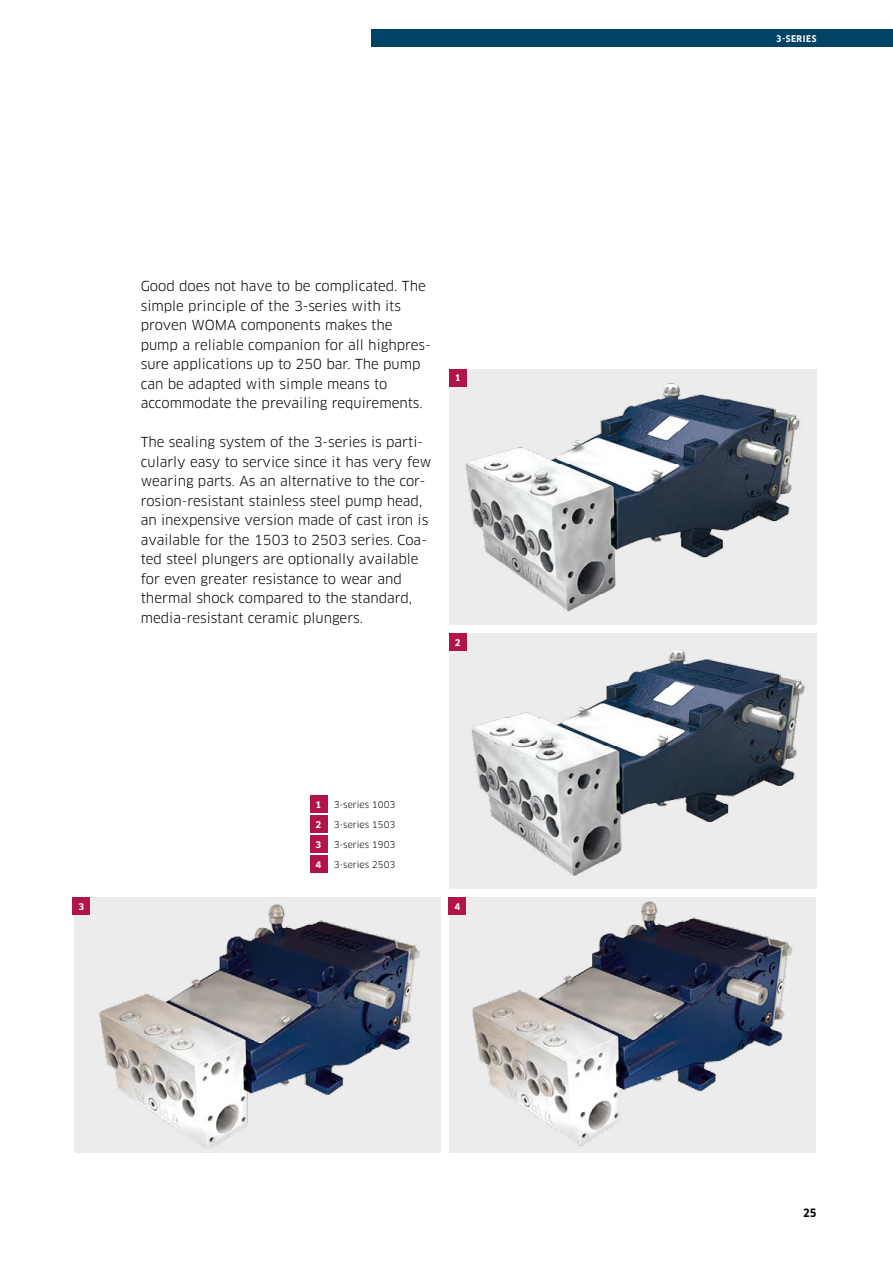
<style>
.page{position:relative;width:893px;height:1263px;background:#fff}
.page>*{position:absolute;margin:0;border:0;box-sizing:border-box;transform-origin:0 0}
.t1{font:13.5px/19.5px "Clan Pro";color:#000}
.t2{font:700 11.25px "Clan Pro Narr";color:#000}
.t3{font:9px/19.8px "Clan Pro";color:#000;text-align:justify}
.t4{font:700 9px "Clan Pro Narr";letter-spacing:.06em;color:#fff}
.t5{font:700 9px "Clan Pro";color:#fff}
</style>
<div class="page">
<div style="left:372px;top:30px;width:521px;height:17px;background:#004366"></div>
<img style="left:449px;top:897px;width:367px;height:256px">
<div style="left:449px;top:897px;width:17px;height:18px;background:#b11449"></div>
<div style="left:449px;top:633px;width:367px;height:256px;background:#ededed"></div>
<img style="left:471px;top:649px;width:334px;height:227px">
<div style="left:449px;top:633px;width:18px;height:18px;background:#b11449"></div>
<img style="left:74px;top:897px;width:367px;height:256px">
<div style="left:73px;top:897px;width:17px;height:18px;background:#b11449"></div>
<div style="left:449px;top:369px;width:367px;height:256px;background:#ededed"></div>
<img style="left:465px;top:383px;width:335px;height:229px">
<div style="left:449px;top:369px;width:18px;height:18px;background:#b11449"></div>
<div style="left:310px;top:796px;width:17px;height:17px;background:#b11449"></div>
<div style="left:310px;top:835px;width:17px;height:18px;background:#b11449"></div>
<div style="left:310px;top:815px;width:17px;height:18px;background:#b11449"></div>
<div style="left:310px;top:855px;width:17px;height:18px;background:#b11449"></div>
<p class="t1" style="left:141px;top:276px;width:292px">Good does not have to be complicated. The simple principle of the 3-series with its proven WOMA components makes the pump a reliable companion for all highpres&shy;sure applications up to 250 bar. The pump can be adapted with simple means to accommodate the prevailing requirements.</p>
<p class="t1" style="left:141px;top:432px;width:292px">The sealing system of the 3-series is parti&shy;cularly easy to service since it has very few wearing parts. As an alternative to the cor&shy;rosion-resistant stainless steel pump head, an inexpensive version made of cast iron is available for the 1503 to 2503 series. Coa&shy;ted steel plungers are optionally available for even greater resistance to wear and thermal shock compared to the standard, media-resistant ceramic plungers.</p>
<p class="t5" style="left:455px;top:373px;width:7px">1</p>
<p class="t5" style="left:455px;top:637px;width:7px">2</p>
<p class="t5" style="left:79px;top:901px;width:7px">3</p>
<p class="t5" style="left:316px;top:799px;width:7px">1</p>
<p class="t5" style="left:316px;top:839px;width:7px">3</p>
<p class="t5" style="left:316px;top:819px;width:7px">2</p>
<p class="t5" style="left:316px;top:859px;width:7px">4</p>
<p class="t3" style="left:334px;top:795px;width:63px">3-series 1003<br>3-series 1503<br>3-series 1903<br>3-series 2503</p>
<p class="t5" style="left:454px;top:901px;width:7px">4</p>
<p class="t4" style="left:776px;top:33px;width:42px">3-SERIES</p>
<p class="t2" style="left:803px;top:1206px;width:15px">25</p>
</div>
